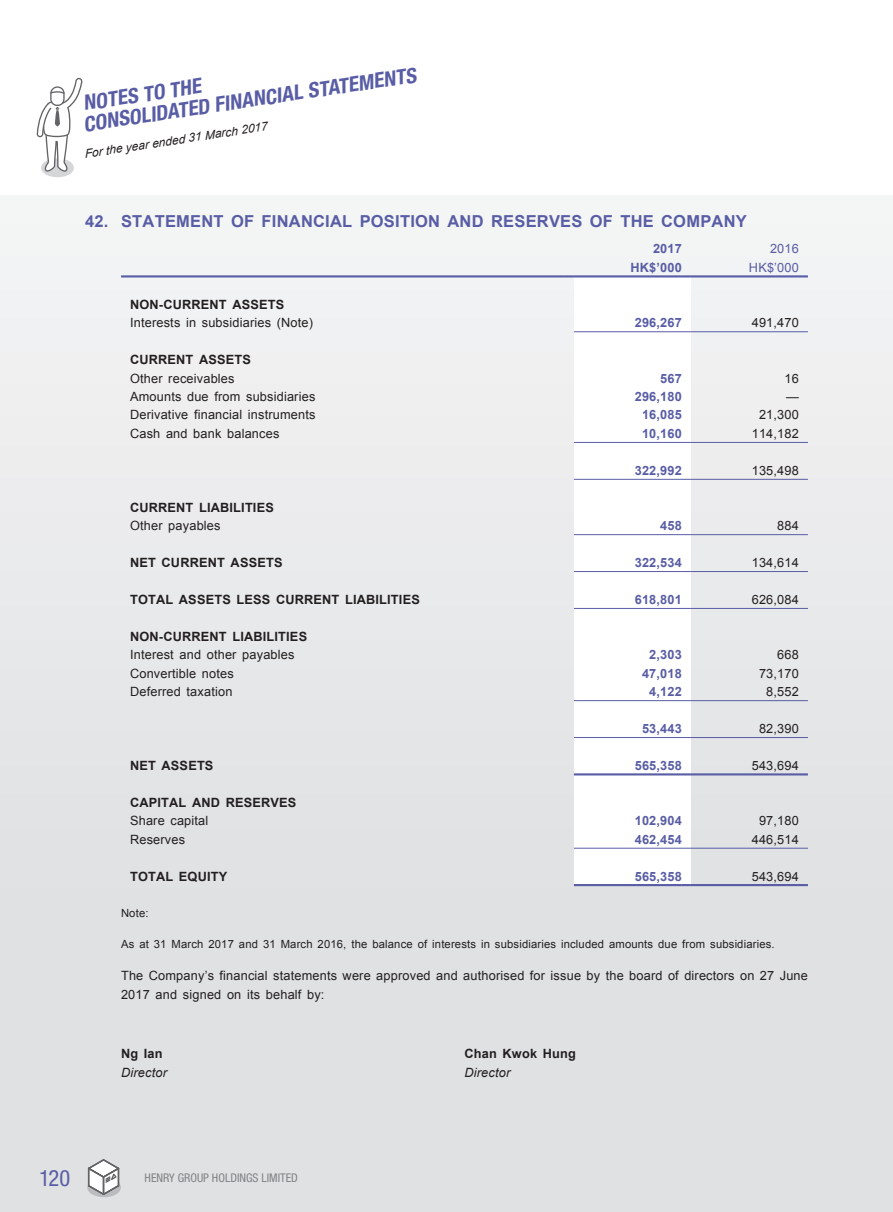
<style>
.page{position:relative;width:893px;height:1212px;background:#fff}
.page>*{position:absolute;margin:0;border:0;box-sizing:border-box;transform-origin:0 0}
.t1{font:condensed 22.5px "Helvetica Neue LT Std";color:#585da5}
.t2{font:700 condensed 21px/20.1px "Helvetica Neue LT Std";color:#585da5}
._03_H1{font:700 16.5px "Arial";letter-spacing:.015em;color:#585da5}
._15_Table_Stub{font:12.75px "Arial";letter-spacing:.015em;color:#231f20}
._15_Table_Stub-2{font:700 12.75px "Arial";letter-spacing:.015em;color:#231f20}
._12___P2{font:12.75px/19.5px "Arial";letter-spacing:.015em;color:#231f20}
._31_table_tab_6pt{font:700 12.75px "Arial";letter-spacing:.015em;color:#585da5}
._31_table_tab_6pt-2{font:12.75px "Arial";letter-spacing:.015em;color:#231f20}
._31_table_tab_6pt-3{font:700 12.75px "Arial";letter-spacing:.015em;color:#231f20}
._31_table_tab_6pt-4{font:italic 12.75px "Arial";letter-spacing:.015em;color:#231f20}
._31_table_tab_6pt-5{font:12.75px "Arial";letter-spacing:.015em;color:#585da5}
.t3{font:italic 12px "Arial";color:#231f20}
.t4{font:condensed 12px "Helvetica Neue LT Std";color:#808285}
._26___P2__Note{font:11.25px "Arial";letter-spacing:.015em;color:#231f20}
</style>
<div class="page">
<div style="left:0;top:196px;width:893px;height:1016px;background:linear-gradient(to right,#e7e8ea,#e6e7e8)"></div>
<svg style="left:86px;top:1159px;width:37px;height:38px"></svg>
<svg style="left:37px;top:78px;width:45px;height:99px"></svg>
<svg style="left:574px;top:277px;width:117px;height:607px"></svg>
<hr style="left:121px;top:275px;width:444px;height:2px;background:#585da5">
<svg style="left:565px;top:275px;width:9px;height:2px"></svg>
<hr style="left:574px;top:275px;width:108px;height:2px;background:#585da5">
<svg style="left:682px;top:275px;width:9px;height:2px"></svg>
<hr style="left:691px;top:275px;width:108px;height:2px;background:#585da5">
<svg style="left:799px;top:275px;width:9px;height:2px"></svg>
<hr style="left:574px;top:773px;width:108px;height:2px;background:#585da5">
<svg style="left:682px;top:773px;width:9px;height:2px"></svg>
<hr style="left:691px;top:773px;width:108px;height:2px;background:#585da5">
<svg style="left:799px;top:773px;width:9px;height:2px"></svg>
<hr style="left:574px;top:884px;width:108px;height:2px;background:#585da5">
<svg style="left:682px;top:884px;width:9px;height:2px"></svg>
<hr style="left:691px;top:884px;width:108px;height:2px;background:#585da5">
<svg style="left:799px;top:884px;width:9px;height:2px"></svg>
<hr style="left:574px;top:331px;width:108px;height:1px;background:#585da5">
<hr style="left:691px;top:331px;width:108px;height:1px;background:#585da5">
<hr style="left:574px;top:442px;width:108px;height:1px;background:#585da5">
<hr style="left:691px;top:442px;width:108px;height:1px;background:#585da5">
<hr style="left:574px;top:479px;width:108px;height:1px;background:#585da5">
<hr style="left:691px;top:479px;width:108px;height:1px;background:#585da5">
<hr style="left:574px;top:534px;width:108px;height:1px;background:#585da5">
<hr style="left:691px;top:534px;width:108px;height:1px;background:#585da5">
<hr style="left:574px;top:571px;width:108px;height:1px;background:#585da5">
<hr style="left:691px;top:571px;width:108px;height:1px;background:#585da5">
<hr style="left:574px;top:608px;width:108px;height:1px;background:#585da5">
<hr style="left:691px;top:608px;width:108px;height:1px;background:#585da5">
<hr style="left:574px;top:700px;width:108px;height:1px;background:#585da5">
<hr style="left:691px;top:700px;width:108px;height:1px;background:#585da5">
<hr style="left:574px;top:737px;width:108px;height:1px;background:#585da5">
<hr style="left:691px;top:737px;width:108px;height:1px;background:#585da5">
<hr style="left:574px;top:848px;width:108px;height:1px;background:#585da5">
<hr style="left:691px;top:848px;width:108px;height:1px;background:#585da5">
<h2 class="t2" style="left:79px;top:93px;width:338px;rotate:-8deg">NOTES TO THE<br>CONSOLIDATED FINANCIAL STATEMENTS</h2>
<p class="t3" style="left:83px;top:145px;width:186px;rotate:-8deg">For the year ended 31 March 2017</p>
<p class="_03_H1" style="left:85px;top:210px;width:663px">42. STATEMENT OF FINANCIAL POSITION AND RESERVES OF THE COMPANY</p>
<p class="_31_table_tab_6pt" style="left:653px;top:240px;width:30px">2017</p>
<p class="_31_table_tab_6pt-5" style="left:770px;top:241px;width:30px">2016</p>
<p class="_31_table_tab_6pt" style="left:630px;top:259px;width:53px">HK$’000</p>
<p class="_31_table_tab_6pt-5" style="left:749px;top:259px;width:51px">HK$’000</p>
<p class="_15_Table_Stub-2" style="left:130px;top:296px;width:156px">NON-CURRENT ASSETS</p>
<p class="_15_Table_Stub" style="left:130px;top:314px;width:185px">Interests in subsidiaries (Note)</p>
<p class="_31_table_tab_6pt" style="left:635px;top:314px;width:49px">296,267</p>
<p class="_31_table_tab_6pt-2" style="left:752px;top:314px;width:49px">491,470</p>
<p class="_15_Table_Stub-2" style="left:130px;top:351px;width:122px">CURRENT ASSETS</p>
<p class="_15_Table_Stub" style="left:130px;top:370px;width:106px">Other receivables</p>
<p class="_31_table_tab_6pt" style="left:660px;top:370px;width:23px">567</p>
<p class="_31_table_tab_6pt-2" style="left:785px;top:370px;width:16px">16</p>
<p class="_15_Table_Stub" style="left:130px;top:388px;width:187px">Amounts due from subsidiaries</p>
<p class="_31_table_tab_6pt" style="left:635px;top:388px;width:49px">296,180</p>
<p class="_31_table_tab_6pt-2" style="left:786px;top:388px;width:14px">—</p>
<p class="_15_Table_Stub" style="left:130px;top:407px;width:187px">Derivative financial instruments</p>
<p class="_31_table_tab_6pt" style="left:642px;top:406px;width:41px">16,085</p>
<p class="_31_table_tab_6pt-2" style="left:759px;top:407px;width:41px">21,300</p>
<p class="_15_Table_Stub" style="left:130px;top:425px;width:151px">Cash and bank balances</p>
<p class="_31_table_tab_6pt" style="left:642px;top:425px;width:41px">10,160</p>
<p class="_31_table_tab_6pt-2" style="left:752px;top:425px;width:49px">114,182</p>
<p class="_31_table_tab_6pt" style="left:635px;top:462px;width:49px">322,992</p>
<p class="_31_table_tab_6pt-2" style="left:752px;top:462px;width:49px">135,498</p>
<p class="_15_Table_Stub-2" style="left:130px;top:499px;width:145px">CURRENT LIABILITIES</p>
<p class="_15_Table_Stub" style="left:130px;top:517px;width:92px">Other payables</p>
<p class="_31_table_tab_6pt" style="left:660px;top:517px;width:23px">458</p>
<p class="_31_table_tab_6pt-2" style="left:777px;top:517px;width:23px">884</p>
<p class="_15_Table_Stub-2" style="left:130px;top:554px;width:154px">NET CURRENT ASSETS</p>
<p class="_31_table_tab_6pt" style="left:635px;top:554px;width:49px">322,534</p>
<p class="_31_table_tab_6pt-2" style="left:752px;top:554px;width:49px">134,614</p>
<p class="_15_Table_Stub-2" style="left:130px;top:591px;width:291px">TOTAL ASSETS LESS CURRENT LIABILITIES</p>
<p class="_31_table_tab_6pt" style="left:635px;top:591px;width:49px">618,801</p>
<p class="_31_table_tab_6pt-2" style="left:752px;top:591px;width:49px">626,084</p>
<p class="_15_Table_Stub-2" style="left:130px;top:628px;width:179px">NON-CURRENT LIABILITIES</p>
<p class="_15_Table_Stub" style="left:130px;top:646px;width:166px">Interest and other payables</p>
<p class="_31_table_tab_6pt" style="left:649px;top:646px;width:34px">2,303</p>
<p class="_31_table_tab_6pt-2" style="left:777px;top:646px;width:23px">668</p>
<p class="_15_Table_Stub" style="left:130px;top:665px;width:105px">Convertible notes</p>
<p class="_31_table_tab_6pt" style="left:642px;top:665px;width:41px">47,018</p>
<p class="_31_table_tab_6pt-2" style="left:759px;top:665px;width:41px">73,170</p>
<p class="_15_Table_Stub" style="left:130px;top:683px;width:104px">Deferred taxation</p>
<p class="_31_table_tab_6pt" style="left:649px;top:683px;width:34px">4,122</p>
<p class="_31_table_tab_6pt-2" style="left:766px;top:683px;width:34px">8,552</p>
<p class="_31_table_tab_6pt" style="left:642px;top:720px;width:41px">53,443</p>
<p class="_31_table_tab_6pt-2" style="left:759px;top:720px;width:41px">82,390</p>
<p class="_15_Table_Stub-2" style="left:130px;top:757px;width:85px">NET ASSETS</p>
<p class="_31_table_tab_6pt" style="left:635px;top:757px;width:49px">565,358</p>
<p class="_31_table_tab_6pt-2" style="left:752px;top:757px;width:49px">543,694</p>
<p class="_15_Table_Stub-2" style="left:130px;top:794px;width:168px">CAPITAL AND RESERVES</p>
<p class="_15_Table_Stub" style="left:130px;top:812px;width:80px">Share capital</p>
<p class="_31_table_tab_6pt" style="left:635px;top:812px;width:49px">102,904</p>
<p class="_31_table_tab_6pt-2" style="left:759px;top:812px;width:41px">97,180</p>
<p class="_15_Table_Stub" style="left:130px;top:831px;width:57px">Reserves</p>
<p class="_31_table_tab_6pt" style="left:635px;top:831px;width:49px">462,454</p>
<p class="_31_table_tab_6pt-2" style="left:752px;top:831px;width:49px">446,514</p>
<p class="_15_Table_Stub-2" style="left:130px;top:867px;width:99px">TOTAL EQUITY</p>
<p class="_31_table_tab_6pt" style="left:635px;top:867px;width:49px">565,358</p>
<p class="_31_table_tab_6pt-2" style="left:752px;top:868px;width:49px">543,694</p>
<p class="_26___P2__Note" style="left:121px;top:905px;width:29px">Note:</p>
<p class="_26___P2__Note" style="left:121px;top:936px;width:655px">As at 31 March 2017 and 31 March 2016, the balance of interests in subsidiaries included amounts due from subsidiaries.</p>
<p class="_12___P2" style="left:121px;top:966px;width:688px">The Company’s financial statements were approved and authorised for issue by the board of directors on 27 June<br>2017 and signed on its behalf by:</p>
<p class="_31_table_tab_6pt-3" style="left:121px;top:1045px;width:43px">Ng Ian</p>
<p class="_31_table_tab_6pt-3" style="left:464px;top:1045px;width:113px">Chan Kwok Hung</p>
<p class="_31_table_tab_6pt-4" style="left:121px;top:1064px;width:47px">Director</p>
<p class="_31_table_tab_6pt-4" style="left:464px;top:1064px;width:47px">Director</p>
<h1 class="t1" style="left:39px;top:1164px;width:33px">120</h1>
<p class="t4" style="left:145px;top:1171px;width:155px">HENRY GROUP HOLDINGS LIMITED</p>
</div>
